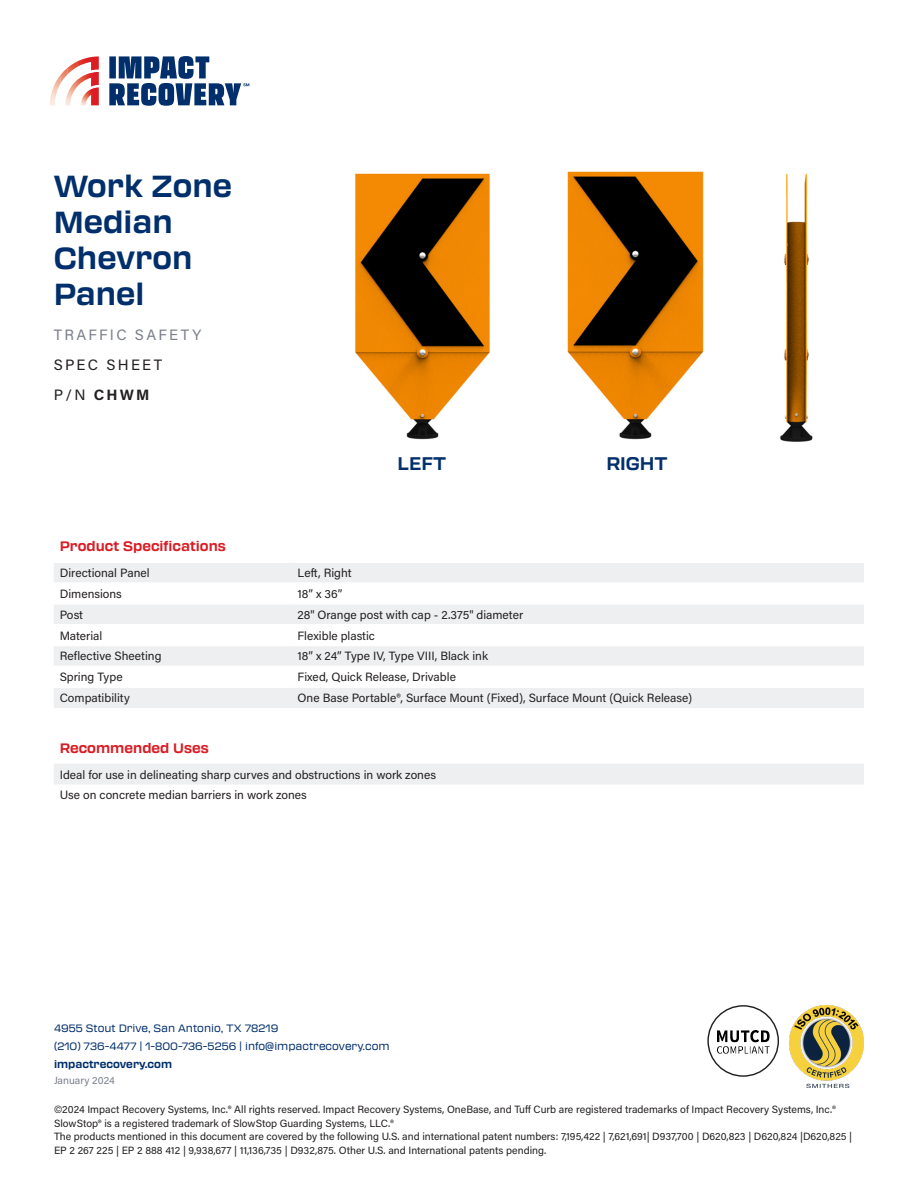
<style>
.page{position:relative;width:918px;height:1188px;background:#fff}
.page>*{position:absolute;margin:0;border:0;box-sizing:border-box;transform-origin:0 0}
.Product_Name{font:700 30px/36px "Transducer";color:#002f6b}
.Product_Name-2{font:700 18px "Transducer";color:#002f6b}
.SUBHEAD{font:15px/30px "Acumin Pro";letter-spacing:.15em;color:#7c808d}
.SUBHEAD-2{font:700 15px "Acumin Pro";color:#231f20}
.Chart_Title{font:700 13.5px "Transducer";color:#da1d24}
.Small_Text{font:12px "Acumin Pro";color:#231f20}
.t1{font:10.5px/13.5px "Acumin Pro";color:#231f20}
.t2{font:10.5px/18px "Transducer";color:#002f6b}
.t3{font:700 10.5px "Transducer";color:#002f6b}
.Footer_Text{font:10.5px "Acumin Pro";color:#7c808d}
.s1{color:#231f20}
.s2{font-weight:400}
</style>
<div class="page">
<img style="left:717px;top:1031px;width:52px;height:22px">
<div style="left:707px;top:1005px;width:72px;height:72px;border:1px solid #231f20;border-radius:50%"></div>
<img style="left:789px;top:1005px;width:75px;height:82px">
<img style="left:81px;top:56px;width:18px;height:4px">
<svg style="left:91px;top:67px;width:8px;height:3px"></svg>
<svg style="left:60px;top:61px;width:18px;height:23px"></svg>
<img style="left:57px;top:76px;width:3px;height:15px">
<img style="left:53px;top:80px;width:4px;height:25px">
<img style="left:50px;top:89px;width:3px;height:16px">
<img style="left:65px;top:72px;width:34px;height:33px">
<img style="left:81px;top:87px;width:18px;height:18px">
<svg style="left:109px;top:56px;width:140px;height:50px"></svg>
<svg style="left:54px;top:563px;width:810px;height:221px"></svg>
<svg style="left:54px;top:605px;width:810px;height:103px;fill:#edeff0"></svg>
<hr style="left:54px;top:582px;width:238px;height:2px;background:#fff">
<hr style="left:292px;top:582px;width:572px;height:2px;background:#fff">
<hr style="left:54px;top:603px;width:238px;height:2px;background:#fff">
<hr style="left:292px;top:603px;width:572px;height:2px;background:#fff">
<hr style="left:54px;top:624px;width:238px;height:1px;background:#fff">
<hr style="left:292px;top:624px;width:572px;height:1px;background:#fff">
<hr style="left:54px;top:645px;width:238px;height:1px;background:#fff">
<hr style="left:292px;top:645px;width:572px;height:1px;background:#fff">
<hr style="left:54px;top:666px;width:238px;height:1px;background:#fff">
<hr style="left:292px;top:666px;width:572px;height:1px;background:#fff">
<hr style="left:54px;top:686px;width:238px;height:2px;background:#fff">
<hr style="left:292px;top:686px;width:572px;height:2px;background:#fff">
<img style="left:567px;top:172px;width:137px;height:268px">
<img style="left:355px;top:173px;width:135px;height:266px">
<img style="left:780px;top:173px;width:33px;height:269px">
<p class="Product_Name" style="left:54px;top:167px;width:180px">Work Zone<br>Median<br>Chevron<br>Panel</p>
<p class="SUBHEAD" style="left:54px;top:319px;width:149px">TRAFFIC SAFETY<br><span class="s1">SPEC SHEET</span></p>
<p class="SUBHEAD-2" style="left:54px;top:384px;width:97px"><span class="s2">P/N</span> CHWM</p>
<p class="Product_Name-2" style="left:398px;top:451px;width:50px">LEFT</p>
<p class="Product_Name-2" style="left:606px;top:451px;width:63px">RIGHT</p>
<p class="Chart_Title" style="left:60px;top:537px;width:168px">Product Specifications</p>
<p class="Small_Text" style="left:60px;top:565px;width:91px">Directional Panel</p>
<p class="Small_Text" style="left:298px;top:565px;width:56px">Left, Right</p>
<p class="Small_Text" style="left:60px;top:585px;width:64px">Dimensions</p>
<p class="Small_Text" style="left:298px;top:585px;width:46px">18” x 36”</p>
<p class="Small_Text" style="left:60px;top:606px;width:25px">Post</p>
<p class="Small_Text" style="left:298px;top:606px;width:227px">28" Orange post with cap - 2.375" diameter</p>
<p class="Small_Text" style="left:60px;top:627px;width:44px">Material</p>
<p class="Small_Text" style="left:298px;top:627px;width:79px">Flexible plastic</p>
<p class="Small_Text" style="left:60px;top:648px;width:103px">Reflective Sheeting</p>
<p class="Small_Text" style="left:298px;top:648px;width:192px">18” x 24” Type IV, Type VIII, Black ink</p>
<p class="Small_Text" style="left:60px;top:669px;width:64px">Spring Type</p>
<p class="Small_Text" style="left:298px;top:669px;width:160px">Fixed, Quick Release, Drivable</p>
<p class="Small_Text" style="left:60px;top:690px;width:72px">Compatibility</p>
<p class="Small_Text" style="left:298px;top:690px;width:396px">One Base Portable®, Surface Mount (Fixed), Surface Mount (Quick Release)</p>
<p class="Chart_Title" style="left:60px;top:738px;width:151px">Recommended Uses</p>
<p class="Small_Text" style="left:60px;top:766px;width:378px">Ideal for use in delineating sharp curves and obstructions in work zones</p>
<p class="Small_Text" style="left:60px;top:787px;width:249px">Use on concrete median barriers in work zones</p>
<p class="t2" style="left:54px;top:1019px;width:337px">4955 Stout Drive, San Antonio, TX 78219<br>(210) 736-4477 | 1-800-736-5256 | info@impactrecovery.com</p>
<p class="t3" style="left:54px;top:1056px;width:120px">impactrecovery.com</p>
<p class="t1" style="left:54px;top:1102px;width:800px">©2024 Impact Recovery Systems, Inc.® All rights reserved. Impact Recovery Systems, OneBase, and Tuff Curb are registered trademarks of Impact Recovery Systems, Inc.® SlowStop® is a registered trademark of SlowStop Guarding Systems, LLC.®<br>The products mentioned in this document are covered by the following U.S. and international patent numbers: 7,195,422 | 7,621,691| D937,700 | D620,823 | D620,824 |D620,825 | EP 2 267 225 | EP 2 888 412 | 9,938,677 | 11,136,735 | D932,875. Other U.S. and International patents pending.</p>
<p class="Footer_Text" style="left:54px;top:1074px;width:62px">January 2024</p>
</div>
